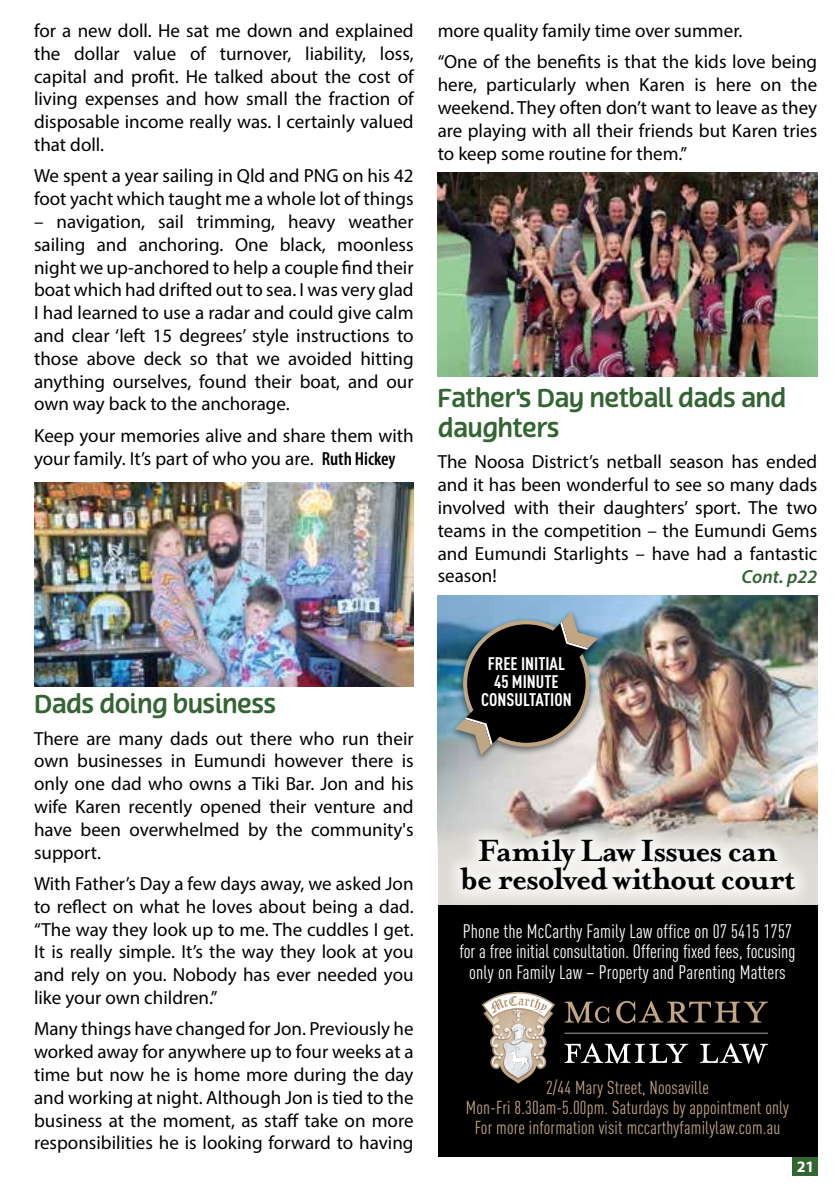
<style>
.page{position:relative;width:840px;height:1191px;background:#fff}
.page>*{position:absolute;margin:0;border:0;box-sizing:border-box;transform-origin:0 0}
.t1{font:700 35.4px/28px "Mrs Eaves";letter-spacing:-.025em;color:#000;text-align:center}
.t2{font:500 25px/30px "Terfens";letter-spacing:-.025em;color:#326531}
.t3{font:condensed 19.2px/20.8px "DIN Pro";letter-spacing:.01em;color:#fff;text-align:center}
.t4{font:19px/22.8px "Myriad Pro";color:#000;text-align:justify}
.t5{font:italic 600 19px "Myriad Pro";color:#326531}
.t6{font:condensed 18.6px/20px "DIN Pro";letter-spacing:.01em;color:#c1a684;text-align:center}
.t7{font:700 condensed 18px/18px "DIN Pro";color:#fff;text-align:center}
.t8{font:700 16px "Myriad Pro";color:#fff}
.s1{font-weight:600;font-stretch:condensed}
</style>
<div class="page">
<div style="left:791px;top:1157px;width:25px;height:18px;background:#326531"></div>
<img style="left:437px;top:595px;width:379px;height:271px">
<div style="left:437px;top:905px;width:379px;height:252px;background:#000"></div>
<svg style="left:481px;top:992px;width:73px;height:91px"></svg>
<svg style="left:564px;top:1000px;width:203px;height:23px"></svg>
<hr style="left:564px;top:1032px;width:203px;height:1px;background:#9ea2a7">
<svg style="left:564px;top:1043px;width:203px;height:20px"></svg>
<div style="left:441px;top:822px;width:371px;height:86px;background:#fff;opacity:.75"></div>
<div style="left:449px;top:609px;width:154px;height:154px;background:#000;opacity:.5"></div>
<div style="left:465px;top:622px;width:122px;height:123px;background:#000;border-radius:50%"></div>
<div style="left:463px;top:620px;width:126px;height:127px;border:4px solid #c1a684;border-radius:50%"></div>
<svg style="left:454px;top:689px;width:66px;height:66px"></svg>
<svg style="left:531px;top:612px;width:66px;height:66px"></svg>
<img style="left:34px;top:482px;width:379px;height:204px">
<img style="left:437px;top:172px;width:379px;height:204px">
<p class="t4" style="left:34px;top:19px;width:381px">for a new doll. He sat me down and explained the dollar value of turnover, liability, loss, capital and profit. He talked about the cost of living expenses and how small the fraction of disposable income really was. I certainly valued that doll.</p>
<p class="t4" style="left:34px;top:164px;width:381px">We spent a year sailing in Qld and PNG on his 42 foot yacht which taught me a whole lot of things</p>
<p class="t4" style="left:34px;top:210px;width:381px">– navigation, sail trimming, heavy weather sailing and anchoring. One black, moonless night we up-anchored to help a couple find their boat which had drifted out to sea. I was very glad I had learned to use a radar and could give calm and clear ‘left 15 degrees’ style instructions to those above deck so that we avoided hitting anything ourselves, found their boat, and our own way back to the anchorage.</p>
<p class="t4" style="left:34px;top:423px;width:381px">Keep your memories alive and share them with your family. It’s part of who you are. <span class="s1">Ruth Hickey</span></p>
<p class="t4" style="left:437px;top:15px;width:381px;line-height:31.4px">more quality family time over summer.<br>“One of the benefits is that the kids love being</p>
<p class="t4" style="left:437px;top:73px;width:381px">here, particularly when Karen is here on the weekend. They often don’t want to leave as they are playing with all their friends but Karen tries to keep some routine for them.”</p>
<h2 class="t2" style="left:437px;top:384px;width:350px">Father's Day netball dads and daughters</h2>
<p class="t4" style="left:437px;top:450px;width:381px">The Noosa District’s netball season has ended and it has been wonderful to see so many dads involved with their daughters’ sport. The two teams in the competition – the Eumundi Gems and Eumundi Starlights – have had a fantastic season!</p>
<p class="t5" style="left:741px;top:564px;width:77px">Cont. p22</p>
<h2 class="t2" style="left:34px;top:690px;width:244px">Dads doing business</h2>
<p class="t4" style="left:34px;top:726px;width:381px">There are many dads out there who run their own businesses in Eumundi however there is only one dad who owns a Tiki Bar. Jon and his wife Karen recently opened their venture and have been overwhelmed by the community's support.</p>
<p class="t4" style="left:34px;top:872px;width:381px">With Father’s Day a few days away, we asked Jon to reflect on what he loves about being a dad. “The way they look up to me. The cuddles I get.<br>It is really simple. It’s the way they look at you and rely on you. Nobody has ever needed you like your own children.”</p>
<p class="t4" style="left:34px;top:1017px;width:381px">Many things have changed for Jon. Previously he worked away for anywhere up to four weeks at a time but now he is home more during the day and working at night. Although Jon is tied to the business at the moment, as staff take on more responsibilities he is looking forward to having</p>
<p class="t7" style="left:481px;top:653px;width:92px">FREE INITIAL<br>45 MINUTE<br>CONSULTATION</p>
<h1 class="t1" style="left:460px;top:837px;width:336px">Family Law Issues can be resolved without court</h1>
<p class="t3" style="left:459px;top:919px;width:337px">Phone the McCarthy Family Law office on 07 5415 1757 for a free initial consultation. Offering fixed fees, focusing only on Family Law – Property and Parenting Matters</p>
<p class="t6" style="left:465px;top:1076px;width:324px">2/44 Mary Street, Noosaville<br>Mon-Fri 8.30am-5.00pm. Saturdays by appointment only<br>For more information visit mccarthyfamilylaw.com.au</p>
<p class="t8" style="left:796px;top:1156px;width:19px">21</p>
</div>
